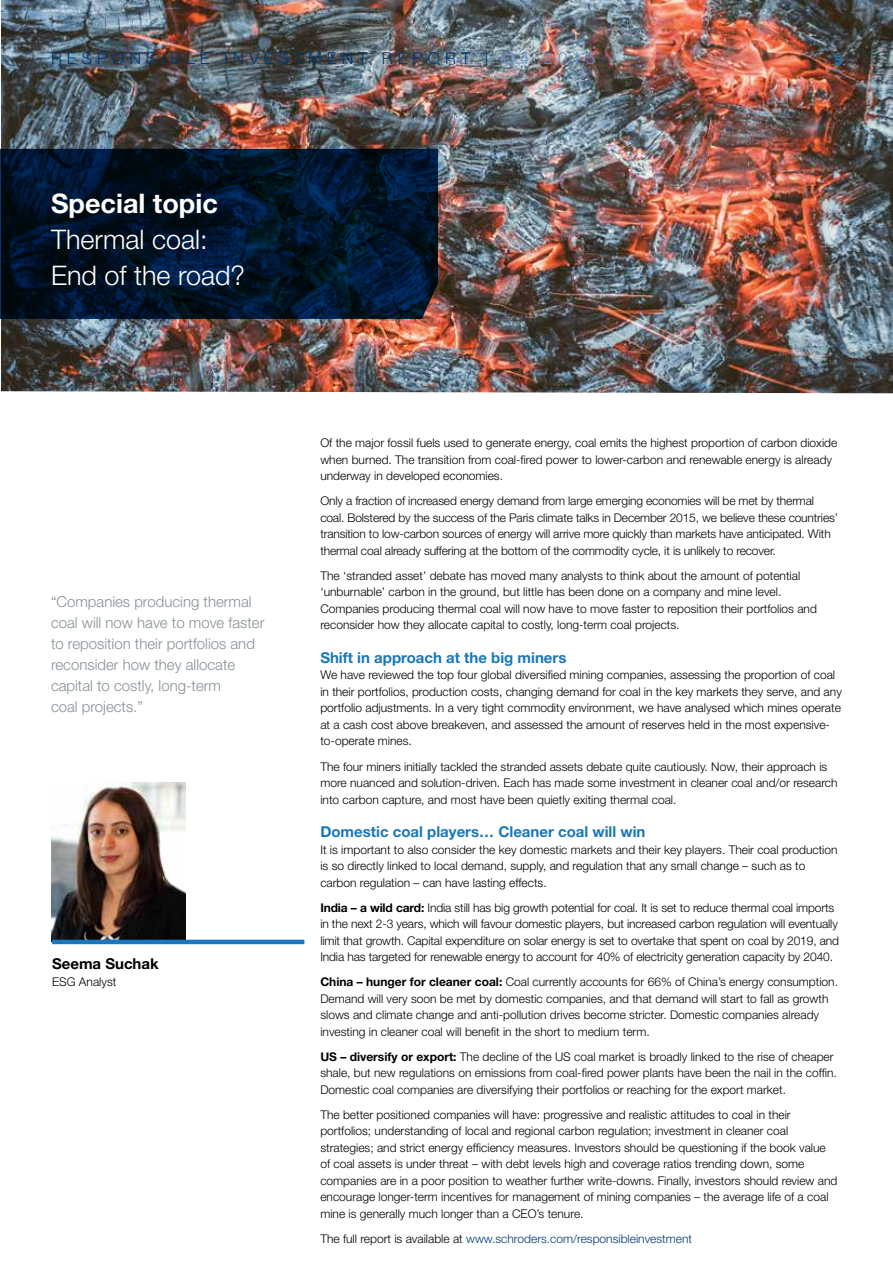
<style>
.page{position:relative;width:893px;height:1263px;background:#fff}
.page>*{position:absolute;margin:0;border:0;box-sizing:border-box;transform-origin:0 0}
.t1{font:300 27px/36px "Helvetica Neue";color:#fff}
.t2{font:700 27px "Helvetica Neue";color:#fff}
.t3{font:300 16.5px "Helvetica Neue";letter-spacing:.3em;color:#003976}
.t4{font:300 16.5px "Helvetica Neue";letter-spacing:.3em;color:#608fca}
.t5{font:300 15px/21px "Helvetica Neue";color:#869197}
.t6{font:700 15px "Helvetica Neue";color:#1877bd}
.t7{font:700 15px "Helvetica Neue";color:#000}
.t8{font:700 13.5px "Helvetica Neue";color:#1877bd}
.t9{font:300 12px/16.5px "Helvetica Neue";color:#000}
.t10{font:300 12px "Helvetica Neue";color:#003976}
.s1{color:#003976}
.s2{font-weight:700}
.s3{color:#000}
</style>
<div class="page">
<img style="left:1px;top:0;width:892px;height:393px">
<svg style="left:0;top:149px;width:438px;height:170px;background:#00152c"></svg>
<img style="left:51px;top:782px;width:135px;height:160px">
<hr style="left:52px;top:940px;width:252px;height:4px;background:#1877bd">
<h2 class="t3" style="left:51px;top:48px;width:31px">R espo</h2>
<h2 class="t3" style="left:130px;top:48px;width:29px">n sib</h2>
<h2 class="t3" style="left:186px;top:48px;width:92px">le Invest</h2>
<h2 class="t3" style="left:308px;top:48px;width:105px">ment Repor</h2>
<h2 class="t4" style="left:461px;top:48px;width:136px"><span class="s1">T |</span> Q4 2015</h2>
<p class="t8" style="left:834px;top:52px;width:9px">5</p>
<h1 class="t2" style="left:51px;top:186px;width:168px">Special topic</h1>
<h1 class="t1" style="left:51px;top:220px;width:196px">Thermal coal:<br>End of the road?</h1>
<p class="t5" style="left:51px;top:591px;width:215px">“Companies producing thermal coal will now have to move faster to reposition their portfolios and reconsider how they allocate capital to costly, long-term<br>coal projects.”</p>
<p class="t7" style="left:52px;top:954px;width:108px">Seema Suchak</p>
<p class="t9" style="left:52px;top:973px;width:66px">ESG Analyst</p>
<p class="t9" style="left:320px;top:435px;width:519px">Of the major fossil fuels used to generate energy, coal emits the highest proportion of carbon dioxide when burned. The transition from coal-fired power to lower-carbon and renewable energy is already underway in developed economies.</p>
<p class="t9" style="left:320px;top:493px;width:519px">Only a fraction of increased energy demand from large emerging economies will be met by thermal coal. Bolstered by the success of the Paris climate talks in December 2015, we believe these countries’ transition to low-carbon sources of energy will arrive more quickly than markets have anticipated. With thermal coal already suffering at the bottom of the commodity cycle, it is unlikely to recover.</p>
<p class="t9" style="left:320px;top:567px;width:498px">The ‘stranded asset’ debate has moved many analysts to think about the amount of potential ‘unburnable’ carbon in the ground, but little has been done on a company and mine level.<br>Companies producing thermal coal will now have to move faster to reposition their portfolios and reconsider how they allocate capital to costly, long-term coal projects.</p>
<p class="t6" style="left:320px;top:648px;width:248px">Shift in approach at the big miners</p>
<p class="t9" style="left:320px;top:667px;width:523px">We have reviewed the top four global diversified mining companies, assessing the proportion of coal in their portfolios, production costs, changing demand for coal in the key markets they serve, and any portfolio adjustments. In a very tight commodity environment, we have analysed which mines operate at a cash cost above breakeven, and assessed the amount of reserves held in the most expensive&shy;to-operate mines.</p>
<p class="t9" style="left:320px;top:758px;width:519px">The four miners initially tackled the stranded assets debate quite cautiously. Now, their approach is more nuanced and solution-driven. Each has made some investment in cleaner coal and/or research into carbon capture, and most have been quietly exiting thermal coal.</p>
<p class="t6" style="left:320px;top:822px;width:327px">Domestic coal players… Cleaner coal will win</p>
<p class="t9" style="left:320px;top:841px;width:519px">It is important to also consider the key domestic markets and their key players. Their coal production is so directly linked to local demand, supply, and regulation that any small change – such as to carbon regulation – can have lasting effects.</p>
<p class="t9" style="left:320px;top:899px;width:520px"><span class="s2">India – a wild card:</span> India still has big growth potential for coal. It is set to reduce thermal coal imports in the next 2-3 years, which will favour domestic players, but increased carbon regulation will eventually limit that growth. Capital expenditure on solar energy is set to overtake that spent on coal by 2019, and India has targeted for renewable energy to account for 40% of electricity generation capacity by 2040.</p>
<p class="t9" style="left:320px;top:973px;width:519px"><span class="s2">China – hunger for cleaner coal:</span> Coal currently accounts for 66% of China’s energy consumption.<br>Demand will very soon be met by domestic companies, and that demand will start to fall as growth slows and climate change and anti-pollution drives become stricter. Domestic companies already investing in cleaner coal will benefit in the short to medium term.</p>
<p class="t9" style="left:320px;top:1048px;width:518px"><span class="s2">US – diversify or export:</span> The decline of the US coal market is broadly linked to the rise of cheaper shale, but new regulations on emissions from coal-fired power plants have been the nail in the coffin.<br>Domestic coal companies are diversifying their portfolios or reaching for the export market.</p>
<p class="t9" style="left:320px;top:1106px;width:519px">The better positioned companies will have: progressive and realistic attitudes to coal in their portfolios; understanding of local and regional carbon regulation; investment in cleaner coal strategies; and strict energy efficiency measures. Investors should be questioning if the book value of coal assets is under threat – with debt levels high and coverage ratios trending down, some companies are in a poor position to weather further write-downs. Finally, investors should review and encourage longer-term incentives for management of mining companies – the average life of a coal mine is generally much longer than a CEO’s tenure.</p>
<p class="t10" style="left:320px;top:1231px;width:373px"><span class="s3">The full report is available at</span> www.schroders.com/responsibleinvestment</p>
</div>
